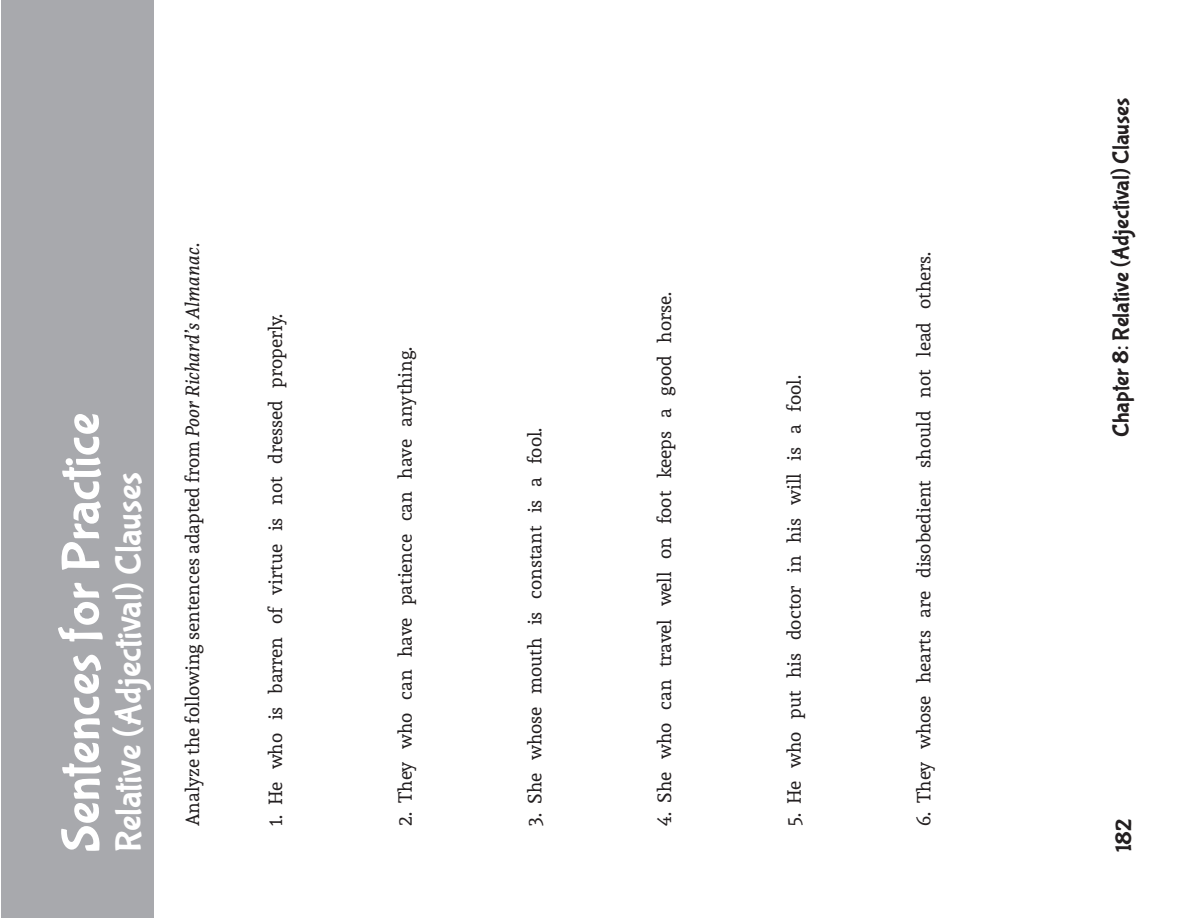
<style>
.page{position:relative;width:1188px;height:918px;background:#fff}
.page>*{position:absolute;margin:0;border:0;box-sizing:border-box;transform-origin:0 0}
.t1{font:53.85px "Bubblegum Sans";color:#fff}
.t2{font:36.45px "Bubblegum Sans";color:#fff}
.t3{font:23.25px "Bubblegum Sans";color:#231f20}
.t4{font:18.9px "Andada";color:#231f20}
.s1{font-style:italic}
</style>
<div class="page">
<div style="left:1px;top:0;width:153px;height:13px;background:#a8a9ad"></div>
<div style="left:1px;top:13px;width:153px;height:905px;background:#a8a9ad"></div>
<h1 class="t1" style="left:52px;top:852px;width:441px;rotate:-90deg">Sentences for Practice</h1>
<h2 class="t2" style="left:109px;top:852px;width:382px;rotate:-90deg">Relative (Adjectival) Clauses</h2>
<p class="t4" style="left:180px;top:826px;width:584px;rotate:-90deg">Analyze the following sentences adapted from <span class="s1">Poor Richard’s Almanac</span>.</p>
<p class="t4" style="left:263px;top:826px;width:514px;rotate:-90deg">1. He who is barren of virtue is not dressed properly.</p>
<p class="t4" style="left:393px;top:826px;width:481px;rotate:-90deg">2. They who can have patience can have anything.</p>
<p class="t4" style="left:523px;top:826px;width:400px;rotate:-90deg">3. She whose mouth is constant is a fool.</p>
<p class="t4" style="left:652px;top:826px;width:536px;rotate:-90deg">4. She who can travel well on foot keeps a good horse.</p>
<p class="t4" style="left:782px;top:826px;width:453px;rotate:-90deg">5. He who put his doctor in his will is a fool.</p>
<p class="t4" style="left:912px;top:826px;width:576px;rotate:-90deg">6. They whose hearts are disobedient should not lead others.</p>
<p class="t3" style="left:1108px;top:437px;width:341px;rotate:-90deg">Chapter 8: Relative (Adjectival) Clauses</p>
<p class="t3" style="left:1111px;top:852px;width:35px;rotate:-90deg">182</p>
</div>
